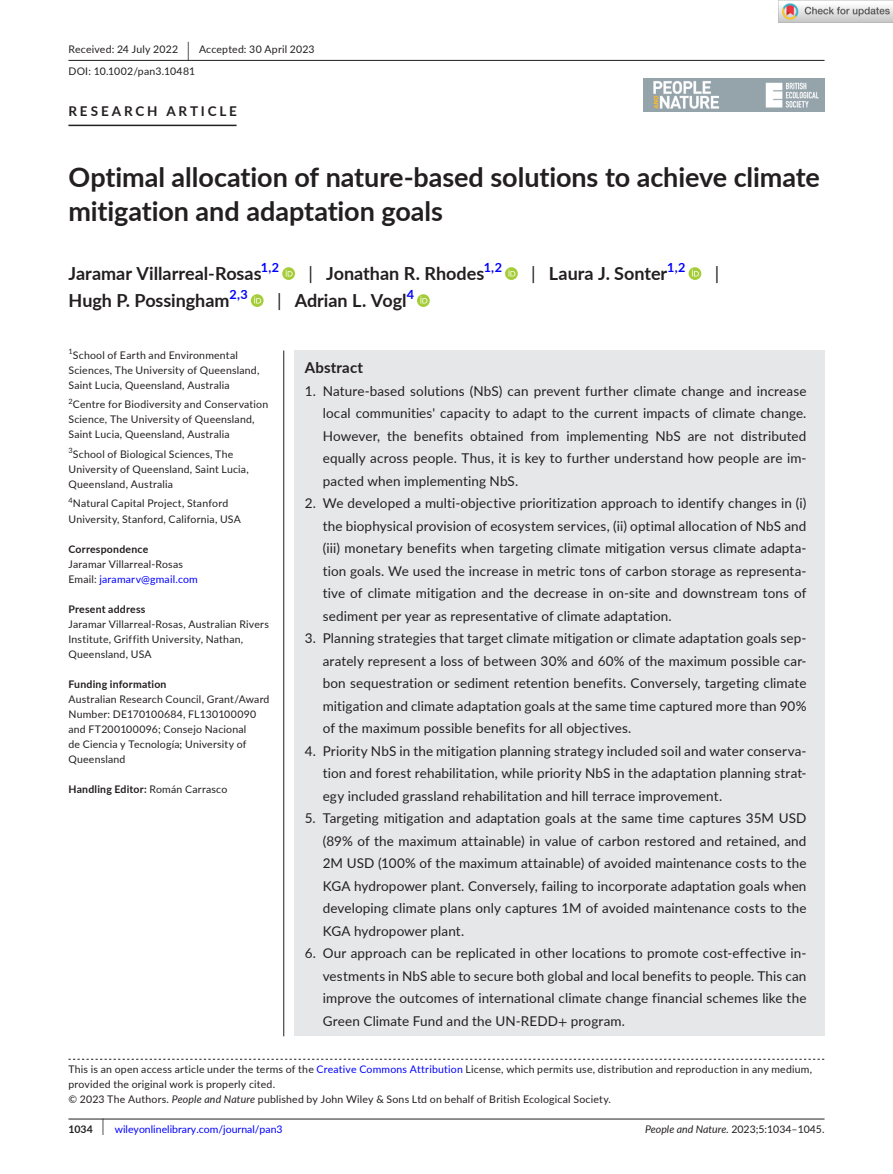
<style>
.page{position:relative;width:893px;height:1174px;background:#fff}
.page>*{position:absolute;margin:0;border:0;box-sizing:border-box;transform-origin:0 0}
.t1{font:700 27px/34.5px "Lato";letter-spacing:-.005em;color:#231f20}
.t2{font:700 18px "Lato";color:#231f20}
.t3{font:18px "Lato";color:#231f20}
.t4{font:700 15px "Lato";letter-spacing:.015em;color:#231f20}
.t5{font:13.5px/22.5px "Lato";letter-spacing:.01em;color:#231f20;text-align:justify}
.t6{font:700 13.5px "Lato";letter-spacing:.21em;color:#231f20}
.t7{font:700 12.6px "Lato";color:#00f}
.t8{font:10.5px/15px "Lato";letter-spacing:.02em;color:#231f20}
.t9{font:700 10.5px "Lato";letter-spacing:.02em;color:#231f20}
.t10{font:10.5px "Lato";color:#00f}
.t11{font:10.5px "Lato";color:#231f20}
.t12{font:7.35px "Lato";color:#231f20}
.s1{font-size:19.65px}
.s2{font-weight:400}
.s3{color:#00f}
.s4{font-family:"STIX"}
.s5{font-style:italic}
.s6{font-weight:700;color:#231f20}
.s7{font-size:17.4px;color:#231f20}
</style>
<div class="page">
<hr style="left:68px;top:1118px;width:756px;height:1px;background:#231f20">
<img style="left:644px;top:79px;width:180px;height:33px">
<hr style="left:68px;top:60px;width:756px;height:1px;background:#231f20">
<hr style="left:68px;top:125px;width:169px;height:1px;background:#231f20">
<svg style="left:282px;top:267px;width:13px;height:13px"></svg>
<svg style="left:286px;top:269px;width:7px;height:7px"></svg>
<svg style="left:505px;top:267px;width:13px;height:13px"></svg>
<svg style="left:508px;top:269px;width:7px;height:7px"></svg>
<svg style="left:689px;top:267px;width:12px;height:13px"></svg>
<svg style="left:692px;top:269px;width:7px;height:7px"></svg>
<svg style="left:251px;top:294px;width:13px;height:13px"></svg>
<svg style="left:254px;top:296px;width:7px;height:7px"></svg>
<svg style="left:417px;top:294px;width:13px;height:13px"></svg>
<svg style="left:420px;top:296px;width:7px;height:7px"></svg>
<svg style="left:68px;top:1058px;width:756px;height:1px"></svg>
<div style="left:294px;top:350px;width:530px;height:686px;background:#e6e7e9"></div>
<hr style="left:283px;top:350px;width:1px;height:686px;background:#231f20">
<img style="left:779px;top:0;width:114px;height:23px">
<p class="t8" style="left:68px;top:38px;width:248px;line-height:21.8px">Received: 24 July 2022 <span class="s1">|</span> Accepted: 30 April 2023<br>DOI: 10.1002/pan3.10481</p>
<p class="t6" style="left:68px;top:101px;width:170px">RESEARCH ARTICLE</p>
<h1 class="t1" style="left:68px;top:159px;width:753px">Optimal allocation of nature-based solutions to achieve climate mitigation and adaptation goals</h1>
<h2 class="t2" style="left:68px;top:260px;width:195px">Jaramar Villarreal-Rosas</h2>
<p class="t7" style="left:261px;top:258px;width:20px">1,2</p>
<h2 class="t2" style="left:308px;top:260px;width:177px"><span class="s2">|</span> Jonathan R. Rhodes</h2>
<p class="t7" style="left:484px;top:258px;width:20px">1,2</p>
<h2 class="t2" style="left:531px;top:260px;width:138px"><span class="s2">|</span> Laura J. Sonter</h2>
<p class="t7" style="left:667px;top:258px;width:20px">1,2</p>
<h2 class="t3" style="left:715px;top:260px;width:6px">|</h2>
<h2 class="t2" style="left:68px;top:287px;width:163px">Hugh P. Possingham</h2>
<p class="t7" style="left:229px;top:285px;width:20px">2,3</p>
<h2 class="t2" style="left:277px;top:287px;width:131px"><span class="s2">|</span> Adrian L. Vogl</h2>
<p class="t7" style="left:407px;top:285px;width:9px">4</p>
<p class="t12" style="left:68px;top:346px;width:6px">1</p>
<p class="t8" style="left:68px;top:347px;width:193px;text-indent:4px">School of Earth and Environmental<br>Sciences, The University of Queensland,<br>Saint Lucia, Queensland, Australia</p>
<p class="t12" style="left:68px;top:396px;width:6px">2</p>
<p class="t8" style="left:68px;top:397px;width:201px;text-indent:4px">Centre for Biodiversity and Conservation<br>Science, The University of Queensland,<br>Saint Lucia, Queensland, Australia</p>
<p class="t8" style="left:68px;top:446px;width:182px"><sup>3</sup>School of Biological Sciences, The<br>University of Queensland, Saint Lucia,<br>Queensland, Australia</p>
<p class="t8" style="left:68px;top:496px;width:174px"><sup>4</sup>Natural Capital Project, Stanford<br>University, Stanford, California, USA</p>
<p class="t9" style="left:68px;top:541px;width:81px">Correspondence</p>
<p class="t8" style="left:68px;top:556px;width:131px">Jaramar Villarreal-Rosas<br>Email: <span class="s3">jaramarv@gmail.com</span></p>
<p class="t9" style="left:68px;top:601px;width:78px">Present address</p>
<p class="t8" style="left:68px;top:616px;width:202px">Jaramar Villarreal-Rosas, Australian Rivers<br>Institute, Griffith University, Nathan,<br>Queensland, USA</p>
<p class="t9" style="left:68px;top:676px;width:100px">Funding information</p>
<p class="t8" style="left:68px;top:691px;width:203px">Australian Research Council, Grant/Award Number: DE170100684, FL130100090 and FT200100096; Consejo Nacional<br>de Ciencia y Tecnología; University of Queensland</p>
<p class="t9" style="left:68px;top:781px;width:160px">Handling Editor: <span class="s2">Román Carrasco</span></p>
<p class="t4" style="left:305px;top:356px;width:60px">Abstract</p>
<p class="t5" style="left:323px;top:379px;width:485px;text-indent:-18px">1. Nature-based solutions (NbS) can prevent further climate change and increase local communities' capacity to adapt to the current impacts of climate change.<br>However, the benefits obtained from implementing NbS are not distributed equally across people. Thus, it is key to further understand how people are im&shy;pacted when implementing NbS.</p>
<p class="t5" style="left:323px;top:491px;width:485px;text-indent:-18px">2. We developed a multi-objective prioritization approach to identify changes in (i) the biophysical provision of ecosystem services, (ii) optimal allocation of NbS and (iii) monetary benefits when targeting climate mitigation versus climate adapta&shy;tion goals. We used the increase in metric tons of carbon storage as representa&shy;tive of climate mitigation and the decrease in on-site and downstream tons of sediment per year as representative of climate adaptation.</p>
<p class="t5" style="left:323px;top:626px;width:485px;text-indent:-18px">3. Planning strategies that target climate mitigation or climate adaptation goals sep&shy;arately represent a loss of between 30% and 60% of the maximum possible car&shy;bon sequestration or sediment retention benefits. Conversely, targeting climate mitigation and climate adaptation goals at the same time captured more than 90% of the maximum possible benefits for all objectives.</p>
<p class="t5" style="left:323px;top:739px;width:485px;text-indent:-18px">4. Priority NbS in the mitigation planning strategy included soil and water conserva&shy;tion and forest rehabilitation, while priority NbS in the adaptation planning strat&shy;egy included grassland rehabilitation and hill terrace improvement.</p>
<p class="t5" style="left:323px;top:806px;width:485px;text-indent:-18px">5. Targeting mitigation and adaptation goals at the same time captures 35M USD (89% of the maximum attainable) in value of carbon restored and retained, and 2M USD (100% of the maximum attainable) of avoided maintenance costs to the KGA hydropower plant. Conversely, failing to incorporate adaptation goals when developing climate plans only captures 1M of avoided maintenance costs to the KGA hydropower plant.</p>
<p class="t5" style="left:323px;top:941px;width:485px;text-indent:-18px">6. Our approach can be replicated in other locations to promote cost-effective in&shy;vestments in NbS able to secure both global and local benefits to people. This can improve the outcomes of international climate change financial schemes like the Green Climate Fund and the UN-REDD<span class="s4">+</span> program.</p>
<p class="t8" style="left:68px;top:1061px;width:745px">This is an open access article under the terms of the <span class="s3">Creative Commons Attribution</span> License, which permits use, distribution and reproduction in any medium, provided the original work is properly cited.<br>© 2023 The Authors. <span class="s5">People and Nature</span> published by John Wiley &amp; Sons Ltd on behalf of British Ecological Society.</p>
<p class="t10" style="left:68px;top:1121px;width:216px"><span class="s6">1034</span> <span class="s7">|</span> wileyonlinelibrary.com/journal/pan3</p>
<p class="t11" style="left:645px;top:1121px;width:181px"><span class="s5">People and Nature.</span> 2023;5:1034–1045.</p>
</div>
